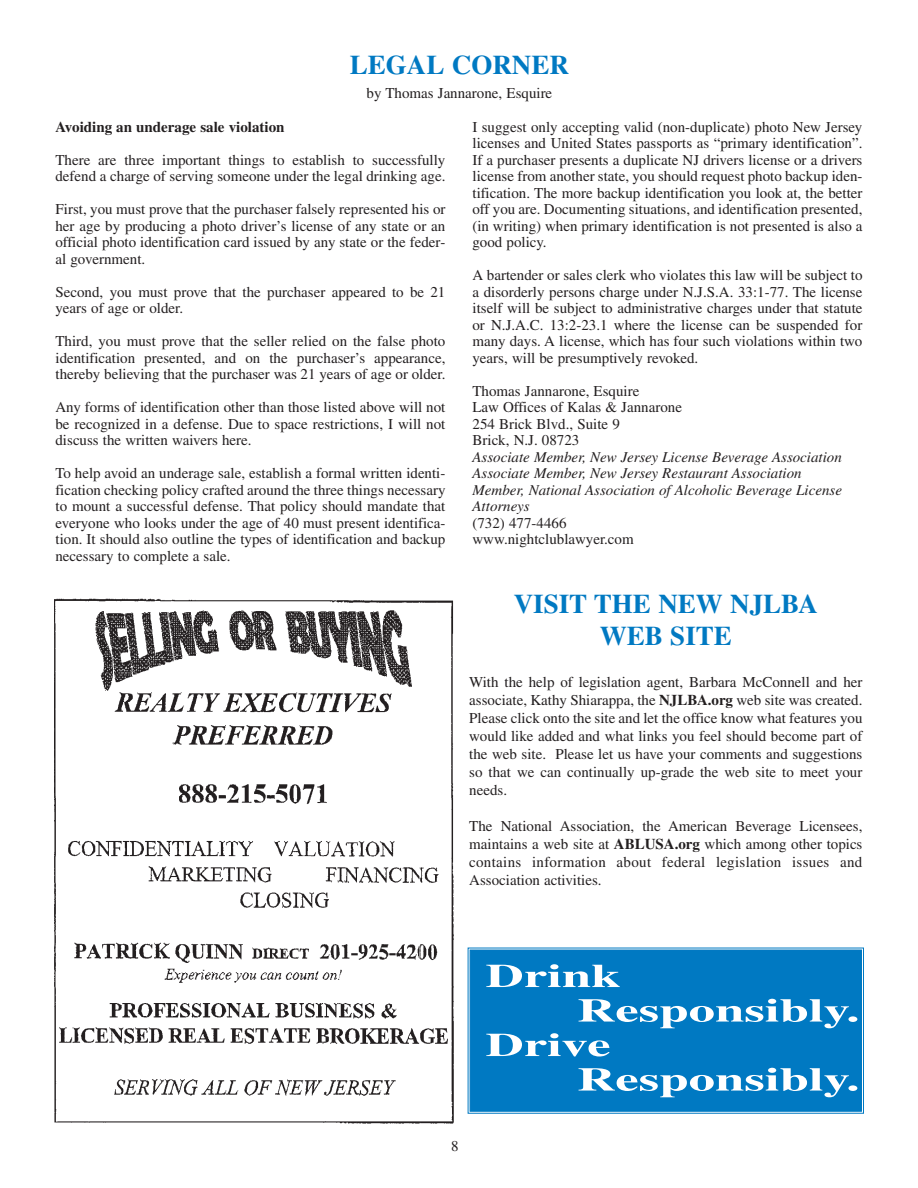
<style>
.page{position:relative;width:918px;height:1188px;background:#fff}
.page>*{position:absolute;margin:0;border:0;box-sizing:border-box;transform-origin:0 0}
.t1{font:700 33px "Times";color:#fff;scale:1.6 1}
.t2{font:700 27px/32.4px "Times";color:#0079c2;text-align:center}
.t3{font:15px/16.5px "Times";color:#231f20;text-align:justify}
.t4{font:italic 15px/16.5px "Times";color:#231f20}
.t5{font:700 15px "Times";color:#231f20}
.s1{font-weight:700}
</style>
<div class="page">
<img style="left:54px;top:598px;width:400px;height:526px">
<div style="left:467px;top:947px;width:397px;height:167px;background:#0079c2"></div>
<h2 class="t2" style="left:350px;top:52px;width:220px">LEGAL CORNER</h2>
<p class="t3" style="left:367px;top:87px;width:187px">by Thomas Jannarone, Esquire</p>
<p class="t5" style="left:56px;top:121px;width:231px">Avoiding an underage sale violation</p>
<p class="t3" style="left:56px;top:153px;width:391px">There are three important things to establish to successfully defend a charge of serving someone under the legal drinking age.</p>
<p class="t3" style="left:56px;top:202px;width:392px">First, you must prove that the purchaser falsely represented his or her age by producing a photo driver’s license of any state or an official photo identification card issued by any state or the feder&shy;al government.</p>
<p class="t3" style="left:56px;top:285px;width:391px">Second, you must prove that the purchaser appeared to be 21 years of age or older.</p>
<p class="t3" style="left:56px;top:334px;width:392px">Third, you must prove that the seller relied on the false photo identification presented, and on the purchaser’s appearance, thereby believing that the purchaser was 21 years of age or older.</p>
<p class="t3" style="left:56px;top:400px;width:391px">Any forms of identification other than those listed above will not be recognized in a defense. Due to space restrictions, I will not discuss the written waivers here.</p>
<p class="t3" style="left:56px;top:466px;width:392px">To help avoid an underage sale, establish a formal written identi&shy;fication checking policy crafted around the three things necessary to mount a successful defense. That policy should mandate that everyone who looks under the age of 40 must present identifica&shy;tion. It should also outline the types of identification and backup necessary to complete a sale.</p>
<p class="t3" style="left:472px;top:120px;width:392px">I suggest only accepting valid (non-duplicate) photo New Jersey licenses and United States passports as “primary identification”.<br>If a purchaser presents a duplicate NJ drivers license or a drivers license from another state, you should request photo backup iden&shy;tification. The more backup identification you look at, the better off you are. Documenting situations, and identification presented, (in writing) when primary identification is not presented is also a good policy.</p>
<p class="t3" style="left:472px;top:268px;width:392px">A bartender or sales clerk who violates this law will be subject to a disorderly persons charge under N.J.S.A. 33:1-77. The license itself will be subject to administrative charges under that statute or N.J.A.C. 13:2-23.1 where the license can be suspended for many days. A license, which has four such violations within two years, will be presumptively revoked.</p>
<p class="t3" style="left:472px;top:384px;width:211px;text-align:left">Thomas Jannarone, Esquire<br>Law Offices of Kalas &amp; Jannarone<br>254 Brick Blvd., Suite 9<br>Brick, N.J. 08723</p>
<p class="t4" style="left:472px;top:450px;width:371px">Associate Member, New Jersey License Beverage Association Associate Member, New Jersey Restaurant Association Member, National Association of Alcoholic Beverage License Attorneys</p>
<p class="t3" style="left:472px;top:516px;width:163px">(732) 477-4466 www.nightclublawyer.com</p>
<h2 class="t2" style="left:514px;top:590px;width:306px">VISIT THE NEW NJLBA<br>WEB SITE</h2>
<p class="t3" style="left:469px;top:675px;width:395px;line-height:18px">With the help of legislation agent, Barbara McConnell and her associate, Kathy Shiarappa, the <span class="s1">NJLBA.org</span> web site was created.<br>Please click onto the site and let the office know what features you would like added and what links you feel should become part of the web site. Please let us have your comments and suggestions so that we can continually up-grade the web site to meet your needs.</p>
<p class="t3" style="left:469px;top:819px;width:395px;line-height:18px">The National Association, the American Beverage Licensees, maintains a web site at <span class="s1">ABLUSA.org</span> which among other topics contains information about federal legislation issues and Association activities.</p>
<p class="t3" style="left:451px;top:1139px;width:9px">8</p>
<h1 class="t1" style="left:486px;top:964px;width:86px">Drink</h1>
<h1 class="t1" style="left:577px;top:998px;width:178px">Responsibly.</h1>
<h1 class="t1" style="left:486px;top:1033px;width:80px">Drive</h1>
<h1 class="t1" style="left:577px;top:1067px;width:178px">Responsibly.</h1>
</div>
